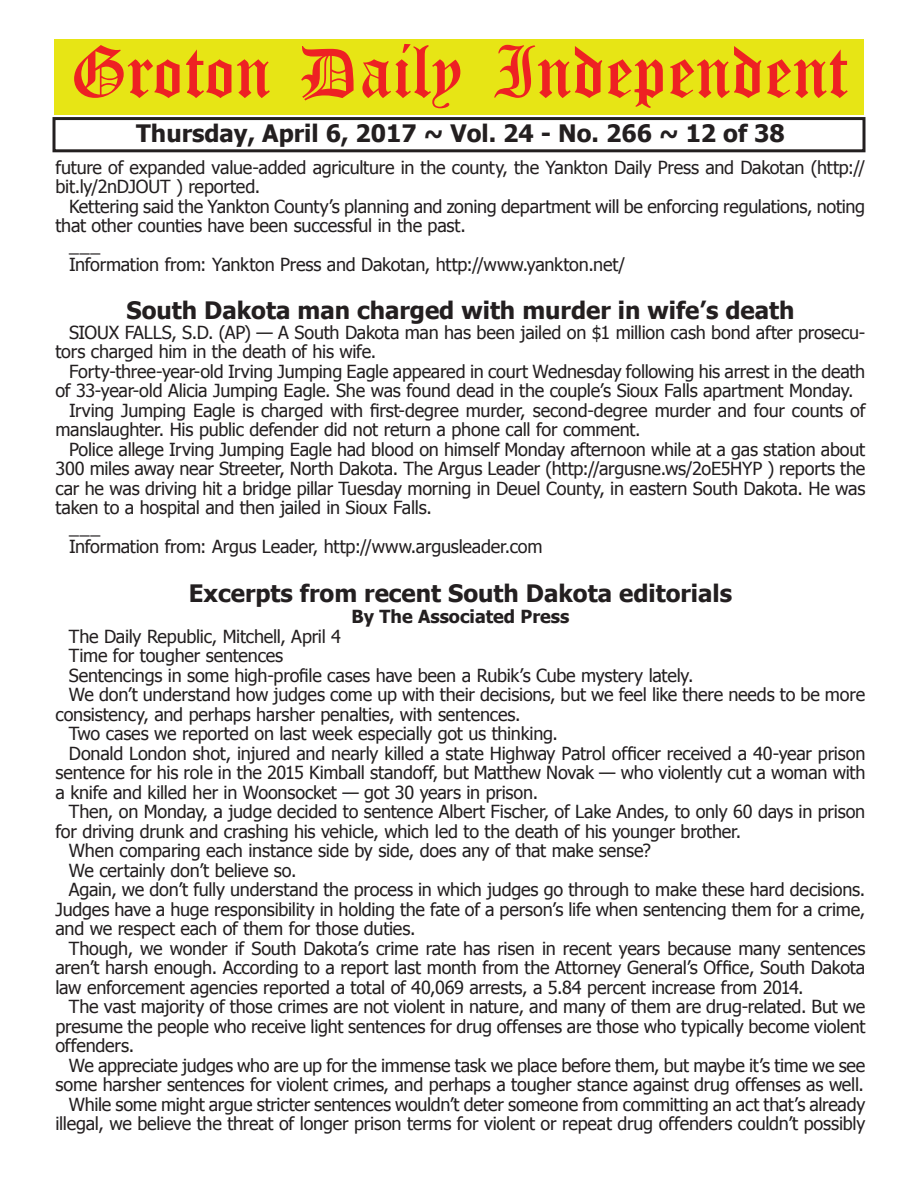
<style>
.page{position:relative;width:918px;height:1188px;background:#fff}
.page>*{position:absolute;margin:0;border:0;box-sizing:border-box;transform-origin:0 0}
.t1{font:54px "Old English Five";color:#ee2123}
.t2{font:700 24px "Tahoma";color:#231f20}
.t3{font:18px/19.5px "Tahoma";letter-spacing:-.015em;color:#231f20}
.t4{font:700 18px "Tahoma";color:#231f20}
</style>
<div class="page">
<div style="left:52px;top:117px;width:814px;height:35px;border:3px solid #231f20"></div>
<div style="left:54px;top:40px;width:810px;height:75px;background:#e7e515"></div>
<h1 class="t1" style="left:70px;top:47px;width:779px">Groton Daily Independent</h1>
<h2 class="t2" style="left:136px;top:116px;width:650px">Thursday, April 6, 2017 ~ Vol. 24 - No. 266 ~ 12 of 38</h2>
<p class="t3" style="left:56px;top:156px;width:811px">future of expanded value-added agriculture in the county, the Yankton Daily Press and Dakotan (http:// bit.ly/2nDJOUT ) reported.</p>
<p class="t3" style="left:69px;top:195px;width:798px">Kettering said the Yankton County’s planning and zoning department will be enforcing regulations, noting</p>
<p class="t3" style="left:56px;top:215px;width:412px">that other counties have been successful in the past.</p>
<p class="t3" style="left:69px;top:234px;width:33px">___</p>
<p class="t3" style="left:69px;top:254px;width:558px">Information from: Yankton Press and Dakotan, http://www.yankton.net/</p>
<h2 class="t2" style="left:127px;top:294px;width:670px">South Dakota man charged with murder in wife’s death</h2>
<p class="t3" style="left:56px;top:322px;width:812px;text-indent:14px">SIOUX FALLS, S.D. (AP) — A South Dakota man has been jailed on $1 million cash bond after prosecu&shy;tors charged him in the death of his wife.</p>
<p class="t3" style="left:69px;top:361px;width:798px">Forty-three-year-old Irving Jumping Eagle appeared in court Wednesday following his arrest in the death</p>
<p class="t3" style="left:56px;top:380px;width:800px">of 33-year-old Alicia Jumping Eagle. She was found dead in the couple’s Sioux Falls apartment Monday.</p>
<p class="t3" style="left:69px;top:400px;width:798px">Irving Jumping Eagle is charged with first-degree murder, second-degree murder and four counts of</p>
<p class="t3" style="left:56px;top:419px;width:587px">manslaughter. His public defender did not return a phone call for comment.</p>
<p class="t3" style="left:69px;top:439px;width:798px">Police allege Irving Jumping Eagle had blood on himself Monday afternoon while at a gas station about</p>
<p class="t3" style="left:56px;top:458px;width:811px">300 miles away near Streeter, North Dakota. The Argus Leader (http://argusne.ws/2oE5HYP ) reports the</p>
<p class="t3" style="left:56px;top:478px;width:811px">car he was driving hit a bridge pillar Tuesday morning in Deuel County, in eastern South Dakota. He was</p>
<p class="t3" style="left:56px;top:497px;width:378px">taken to a hospital and then jailed in Sioux Falls.</p>
<p class="t3" style="left:69px;top:517px;width:33px">___</p>
<p class="t3" style="left:69px;top:536px;width:475px">Information from: Argus Leader, http://www.argusleader.com</p>
<h2 class="t2" style="left:189px;top:576px;width:545px">Excerpts from recent South Dakota editorials</h2>
<p class="t4" style="left:352px;top:604px;width:219px">By The Associated Press</p>
<p class="t3" style="left:69px;top:626px;width:274px">The Daily Republic, Mitchell, April 4</p>
<p class="t3" style="left:69px;top:645px;width:216px">Time for tougher sentences</p>
<p class="t3" style="left:69px;top:665px;width:626px">Sentencings in some high-profile cases have been a Rubik’s Cube mystery lately.</p>
<p class="t3" style="left:69px;top:684px;width:798px">We don’t understand how judges come up with their decisions, but we feel like there needs to be more</p>
<p class="t3" style="left:55px;top:704px;width:467px">consistency, and perhaps harsher penalties, with sentences.</p>
<p class="t3" style="left:69px;top:723px;width:491px">Two cases we reported on last week especially got us thinking.</p>
<p class="t3" style="left:69px;top:743px;width:798px">Donald London shot, injured and nearly killed a state Highway Patrol officer received a 40-year prison</p>
<p class="t3" style="left:55px;top:762px;width:811px">sentence for his role in the 2015 Kimball standoff, but Matthew Novak — who violently cut a woman with</p>
<p class="t3" style="left:55px;top:782px;width:484px">a knife and killed her in Woonsocket — got 30 years in prison.</p>
<p class="t3" style="left:69px;top:801px;width:798px">Then, on Monday, a judge decided to sentence Albert Fischer, of Lake Andes, to only 60 days in prison</p>
<p class="t3" style="left:55px;top:821px;width:687px">for driving drunk and crashing his vehicle, which led to the death of his younger brother.</p>
<p class="t3" style="left:69px;top:840px;width:583px">When comparing each instance side by side, does any of that make sense?</p>
<p class="t3" style="left:69px;top:860px;width:229px">We certainly don’t believe so.</p>
<p class="t3" style="left:69px;top:879px;width:798px">Again, we don’t fully understand the process in which judges go through to make these hard decisions.</p>
<p class="t3" style="left:55px;top:899px;width:811px">Judges have a huge responsibility in holding the fate of a person’s life when sentencing them for a crime,</p>
<p class="t3" style="left:55px;top:918px;width:362px">and we respect each of them for those duties.</p>
<p class="t3" style="left:69px;top:938px;width:798px">Though, we wonder if South Dakota’s crime rate has risen in recent years because many sentences</p>
<p class="t3" style="left:55px;top:957px;width:811px">aren’t harsh enough. According to a report last month from the Attorney General’s Office, South Dakota</p>
<p class="t3" style="left:55px;top:977px;width:750px">law enforcement agencies reported a total of 40,069 arrests, a 5.84 percent increase from 2014.</p>
<p class="t3" style="left:69px;top:996px;width:798px">The vast majority of those crimes are not violent in nature, and many of them are drug-related. But we</p>
<p class="t3" style="left:55px;top:1016px;width:811px">presume the people who receive light sentences for drug offenses are those who typically become violent</p>
<p class="t3" style="left:55px;top:1035px;width:80px">offenders.</p>
<p class="t3" style="left:69px;top:1055px;width:798px">We appreciate judges who are up for the immense task we place before them, but maybe it’s time we see</p>
<p class="t3" style="left:55px;top:1074px;width:810px">some harsher sentences for violent crimes, and perhaps a tougher stance against drug offenses as well.</p>
<p class="t3" style="left:69px;top:1094px;width:798px">While some might argue stricter sentences wouldn’t deter someone from committing an act that’s already</p>
<p class="t3" style="left:55px;top:1113px;width:811px">illegal, we believe the threat of longer prison terms for violent or repeat drug offenders couldn’t possibly</p>
</div>
